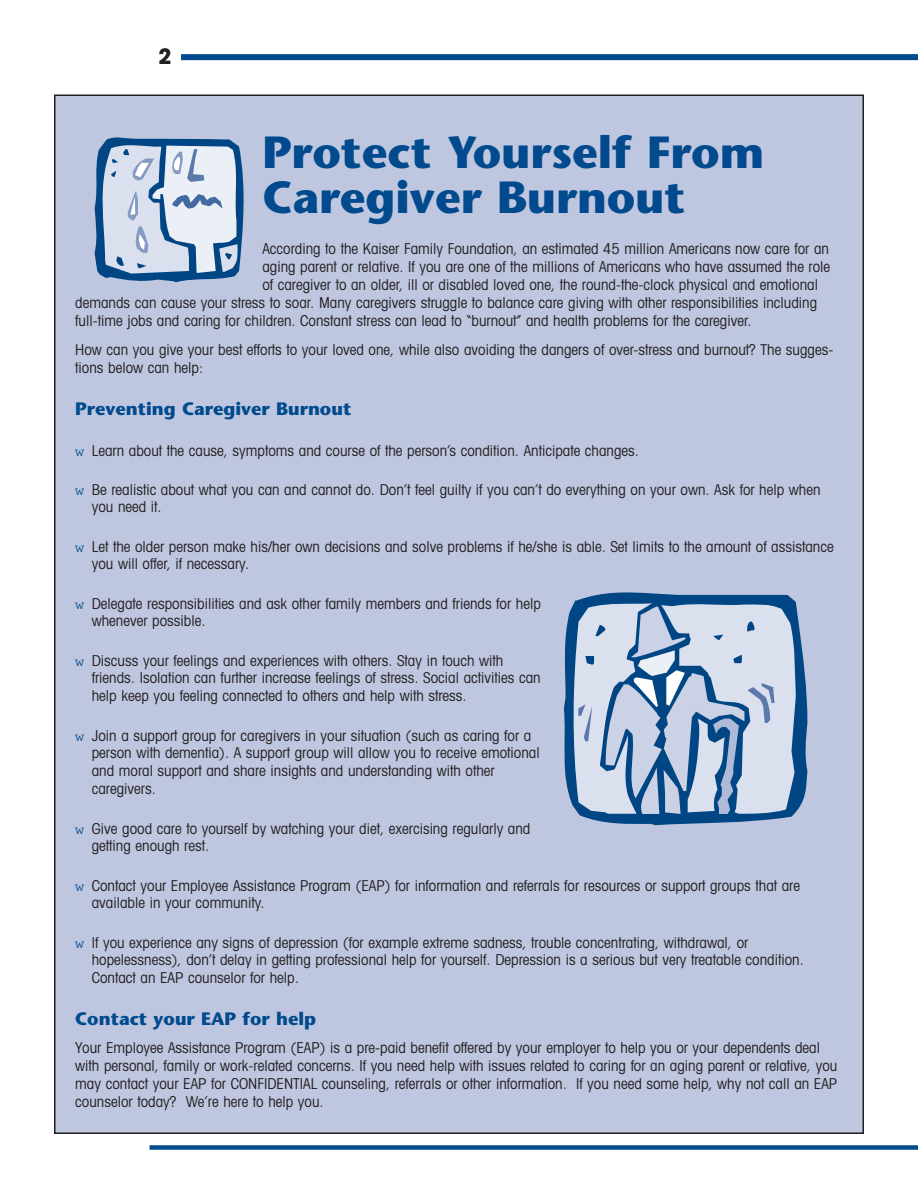
<style>
.page{position:relative;width:918px;height:1188px;background:#fff}
.page>*{position:absolute;margin:0;border:0;box-sizing:border-box;transform-origin:0 0}
.t1{font:700 45px/45px "Stone Sans";color:#004a8d}
.t2{font:700 21px "Avant Garde";color:#231f20}
.t3{font:700 18px "Stone Sans";color:#004a8d}
.t4{font:condensed 15px/16.8px "Avant Garde";color:#231f20}
.s1{font-family:"Courier";font-stretch:normal;color:#004a8d}
</style>
<div class="page">
<div style="left:55px;top:95px;width:808px;height:1038px;background:#bfc7e0"></div>
<svg style="left:563px;top:592px;width:244px;height:233px;fill:#004684"></svg>
<svg style="left:571px;top:602px;width:225px;height:212px"></svg>
<svg style="left:94px;top:137px;width:150px;height:145px;background:#a5bad3"></svg>
<div style="left:181px;top:54px;width:737px;height:6px;background:#004a8d"></div>
<div style="left:150px;top:1145px;width:768px;height:5px;background:#004a8d"></div>
<h2 class="t2" style="left:158px;top:48px;width:14px">2</h2>
<h1 class="t1" style="left:262px;top:135px;width:504px">Protect Yourself From<br>Caregiver Burnout</h1>
<p class="t4" style="left:262px;top:242px;width:568px">According to the Kaiser Family Foundation, an estimated 45 million Americans now care for an</p>
<p class="t4" style="left:262px;top:260px;width:569px">aging parent or relative. If you are one of the millions of Americans who have assumed the role</p>
<p class="t4" style="left:262px;top:278px;width:557px">of caregiver to an older, ill or disabled loved one, the round-the-clock physical and emotional</p>
<p class="t4" style="left:75px;top:296px;width:743px">demands can cause your stress to soar. Many caregivers struggle to balance care giving with other responsibilities including</p>
<p class="t4" style="left:75px;top:314px;width:678px">full-time jobs and caring for children. Constant stress can lead to “burnout” and health problems for the caregiver.</p>
<p class="t4" style="left:75px;top:342px;width:760px;line-height:18px">How can you give your best efforts to your loved one, while also avoiding the dangers of over-stress and burnout? The sugges&shy;tions below can help:</p>
<p class="t3" style="left:75px;top:401px;width:278px">Preventing Caregiver Burnout</p>
<p class="t4" style="left:75px;top:444px;width:565px"><span class="s1">w</span> Learn about the cause, symptoms and course of the person’s condition. Anticipate changes.</p>
<p class="t4" style="left:92px;top:483px;width:730px;text-indent:-16px"><span class="s1">w</span> Be realistic about what you can and cannot do. Don’t feel guilty if you can’t do everything on your own. Ask for help when you need it.</p>
<p class="t4" style="left:92px;top:540px;width:743px;text-indent:-16px"><span class="s1">w</span> Let the older person make his/her own decisions and solve problems if he/she is able. Set limits to the amount of assistance you will offer, if necessary.</p>
<p class="t4" style="left:92px;top:597px;width:451px;text-indent:-16px"><span class="s1">w</span> Delegate responsibilities and ask other family members and friends for help whenever possible.</p>
<p class="t4" style="left:92px;top:653px;width:450px;line-height:17.4px;text-indent:-16px"><span class="s1">w</span> Discuss your feelings and experiences with others. Stay in touch with friends. Isolation can further increase feelings of stress. Social activities can help keep you feeling connected to others and help with stress.</p>
<p class="t4" style="left:92px;top:728px;width:449px;line-height:17.5px;text-indent:-16px"><span class="s1">w</span> Join a support group for caregivers in your situation (such as caring for a person with dementia). A support group will allow you to receive emotional and moral support and share insights and understanding with other caregivers.</p>
<p class="t4" style="left:92px;top:822px;width:440px;text-indent:-16px"><span class="s1">w</span> Give good care to yourself by watching your diet, exercising regularly and getting enough rest.</p>
<p class="t4" style="left:92px;top:878px;width:710px;text-indent:-16px"><span class="s1">w</span> Contact your Employee Assistance Program (EAP) for information and referrals for resources or support groups that are available in your community.</p>
<p class="t4" style="left:92px;top:935px;width:714px;line-height:17.4px;text-indent:-16px"><span class="s1">w</span> If you experience any signs of depression (for example extreme sadness, trouble concentrating, withdrawal, or hopelessness), don’t delay in getting professional help for yourself. Depression is a serious but very treatable condition.<br>Contact an EAP counselor for help.</p>
<p class="t3" style="left:75px;top:1011px;width:242px">Contact your EAP for help</p>
<p class="t4" style="left:75px;top:1040px;width:764px;line-height:18px">Your Employee Assistance Program (EAP) is a pre-paid benefit offered by your employer to help you or your dependents deal with personal, family or work-related concerns. If you need help with issues related to caring for an aging parent or relative, you may contact your EAP for CONFIDENTIAL counseling, referrals or other information. If you need some help, why not call an EAP counselor today? We’re here to help you.</p>
</div>
